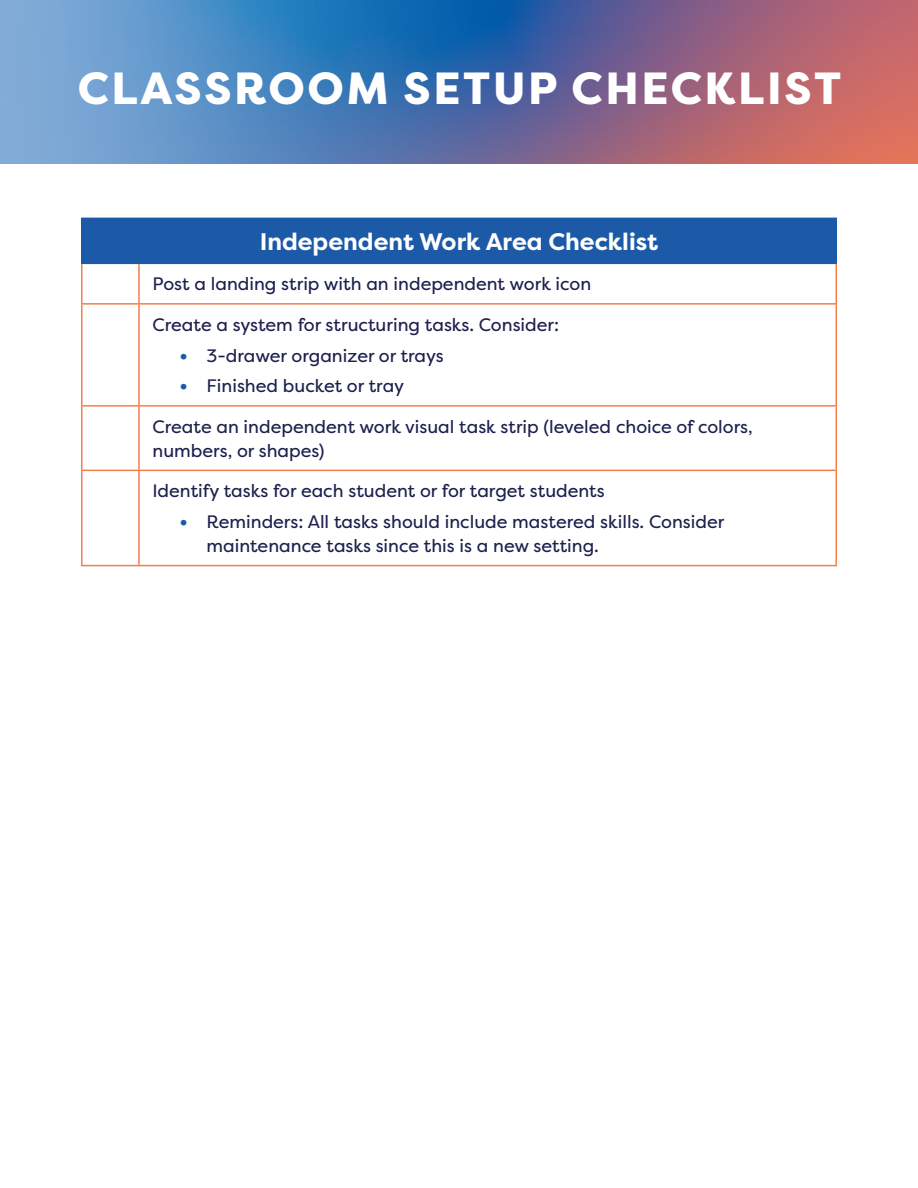
<style>
.page{position:relative;width:918px;height:1188px;background:#fff}
.page>*{position:absolute;margin:0;border:0;box-sizing:border-box;transform-origin:0 0}
.t1{font:800 45px "Filson Pro";letter-spacing:.06em;color:#fff}
.t2{font:700 24px "Filson Pro";color:#fff}
.t3{font:18px/24px "Filson Pro";color:#1b204d}
.s1{font-weight:700;font-size:21px;color:#1c5aa8}
</style>
<div class="page">
<svg style="left:0;top:0;width:918px;height:164px;background:#7077a1"></svg>
<div style="left:82px;top:218px;width:754px;height:45px;background:#1c5aa8"></div>
<hr style="left:81px;top:219px;width:1px;height:44px;background:#1c5aa8">
<hr style="left:81px;top:218px;width:58px;height:1px;background:#1c5aa8">
<hr style="left:139px;top:218px;width:698px;height:1px;background:#1c5aa8">
<hr style="left:836px;top:219px;width:1px;height:44px;background:#1c5aa8">
<hr style="left:81px;top:263px;width:58px;height:1px;background:#1c5aa8">
<hr style="left:139px;top:263px;width:698px;height:1px;background:#1c5aa8">
<hr style="left:81px;top:264px;width:1px;height:39px;background:#f47d4b">
<hr style="left:138px;top:264px;width:2px;height:39px;background:#f47d4b">
<hr style="left:836px;top:264px;width:1px;height:39px;background:#f47d4b">
<hr style="left:81px;top:305px;width:1px;height:100px;background:#f47d4b">
<hr style="left:81px;top:407px;width:1px;height:63px;background:#f47d4b">
<hr style="left:81px;top:471px;width:1px;height:94px;background:#f47d4b">
<hr style="left:81px;top:303px;width:58px;height:2px;background:#f47d4b">
<hr style="left:139px;top:303px;width:698px;height:2px;background:#f47d4b">
<hr style="left:138px;top:305px;width:2px;height:100px;background:#f47d4b">
<hr style="left:836px;top:305px;width:1px;height:100px;background:#f47d4b">
<hr style="left:138px;top:407px;width:2px;height:63px;background:#f47d4b">
<hr style="left:836px;top:407px;width:1px;height:63px;background:#f47d4b">
<hr style="left:138px;top:471px;width:2px;height:94px;background:#f47d4b">
<hr style="left:836px;top:471px;width:1px;height:94px;background:#f47d4b">
<hr style="left:81px;top:405px;width:58px;height:2px;background:#f47d4b">
<hr style="left:139px;top:405px;width:698px;height:2px;background:#f47d4b">
<hr style="left:81px;top:470px;width:58px;height:1px;background:#f47d4b">
<hr style="left:139px;top:470px;width:698px;height:1px;background:#f47d4b">
<hr style="left:81px;top:565px;width:58px;height:1px;background:#f47d4b">
<hr style="left:139px;top:565px;width:698px;height:1px;background:#f47d4b">
<p class="t1" style="left:78px;top:60px;width:765px">CLASSROOM SETUP CHECKLIST</p>
<p class="t2" style="left:260px;top:226px;width:400px">Independent Work Area Checklist</p>
<p class="t3" style="left:152px;top:272px;width:440px">Post a landing strip with an independent work icon</p>
<p class="t3" style="left:152px;top:312px;width:408px">Create a system for structuring tasks. Consider:</p>
<p class="t3" style="left:179px;top:343px;width:266px"><span class="s1">•</span> 3-drawer organizer or trays</p>
<p class="t3" style="left:179px;top:374px;width:226px"><span class="s1">•</span> Finished bucket or tray</p>
<p class="t3" style="left:152px;top:414px;width:602px">Create an independent work visual task strip (leveled choice of colors, numbers, or shapes)</p>
<p class="t3" style="left:152px;top:479px;width:454px">Identify tasks for each student or for target students</p>
<p class="t3" style="left:206px;top:510px;width:519px;text-indent:-27px"><span class="s1">•</span> Reminders: All tasks should include mastered skills. Consider maintenance tasks since this is a new setting.</p>
</div>
